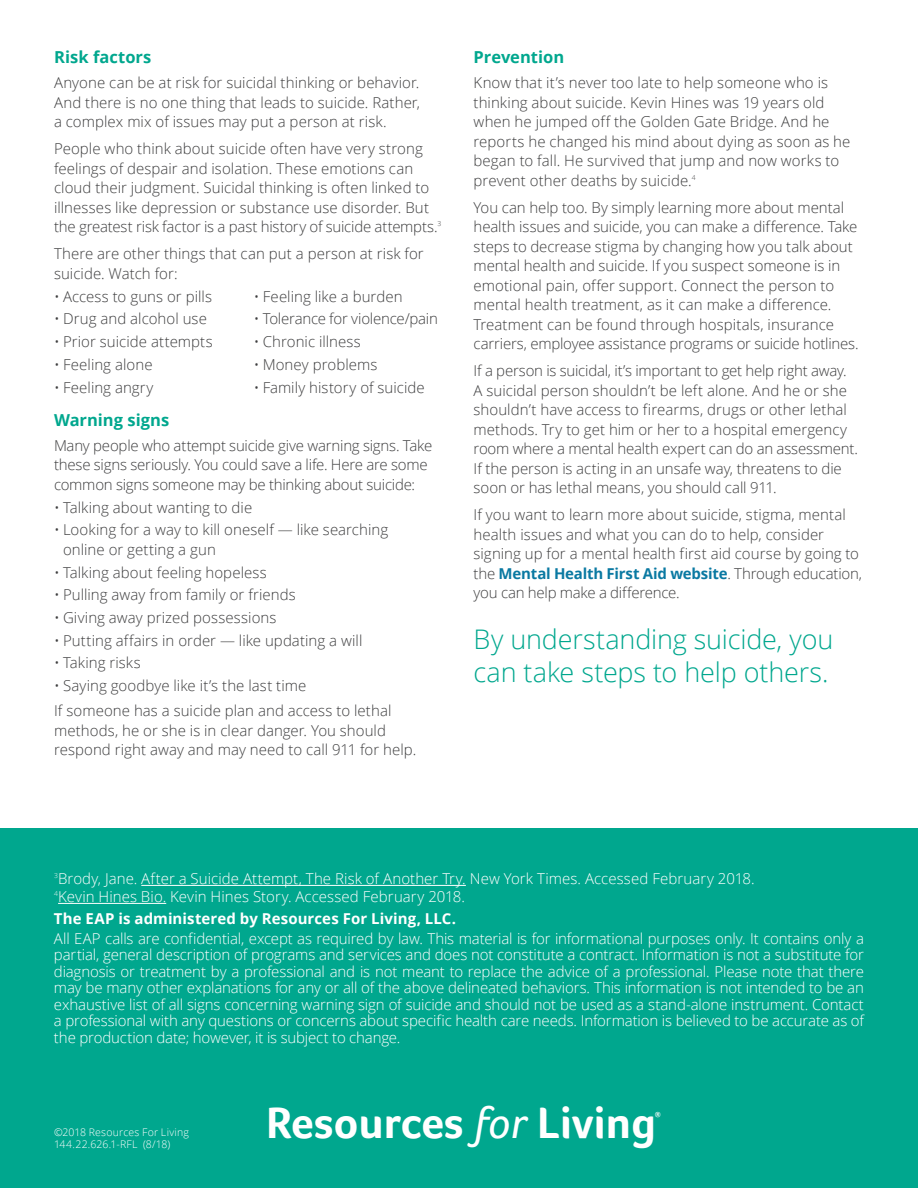
<style>
.page{position:relative;width:918px;height:1188px;background:#fff}
.page>*{position:absolute;margin:0;border:0;box-sizing:border-box;transform-origin:0 0}
.t1{font:700 45.15px "Foco";color:#fff}
.Callout{font:300 27px/32.4px "Open Sans";letter-spacing:-.005em;color:#00a78e}
.Body_headline{font:700 16.5px "Open Sans";color:#00a78e}
.Body{font:300 15px/19.5px "Open Sans";letter-spacing:.005em;color:#3e3e3f}
.C3-Disclaimer_8_9{font:300 15px/16.5px "Open Sans";letter-spacing:-.01em;color:#fff;text-align:justify}
.Body-2{font:300 15px/19.5px "Open Sans";letter-spacing:-.015em;color:#3e3e3f}
.Footnote{font:300 15px "Open Sans";letter-spacing:.005em;color:#fff}
.Disclaimer{font:700 15px "Open Sans";letter-spacing:.005em;color:#fff}
.C3-Disclaimer_8_9-2{font:300 10.5px "Open Sans";letter-spacing:.02em;color:#fff}
.APN{font:300 10.5px "Open Sans";letter-spacing:.015em;color:#fff}
.t2{font:700 7.5px "Foco";color:#fff}
.Footnote-2{font:300 6.75px "Open Sans";color:#fff}
.Body-3{font:300 6.75px "Open Sans";color:#3e3e3f}
.s1{font-weight:700;color:#0a79a2}
.s2{font-weight:400;font-style:italic}
</style>
<div class="page">
<div style="left:0;top:828px;width:918px;height:360px;background:#00a78e"></div>
<hr style="left:141px;top:885px;width:325px;height:1px;background:#fff">
<hr style="left:58px;top:903px;width:108px;height:1px;background:#fff">
<h2 class="Body_headline" style="left:54px;top:46px;width:99px">Risk factors</h2>
<p class="Body" style="left:54px;top:73px;width:368px;text-align:justify">Anyone can be at risk for suicidal thinking or behavior.<br>And there is no one thing that leads to suicide. Rather, a complex mix of issues may put a person at risk.</p>
<p class="Body" style="left:54px;top:139px;width:385px">People who think about suicide often have very strong feelings of despair and isolation. These emotions can cloud their judgment. Suicidal thinking is often linked to illnesses like depression or substance use disorder. But the greatest risk factor is a past history of suicide attempts.</p>
<p class="Body-3" style="left:437px;top:219px;width:5px">3</p>
<p class="Body" style="left:54px;top:244px;width:371px">There are other things that can put a person at risk for suicide. Watch for:</p>
<p class="Body" style="left:54px;top:286px;width:160px">• Access to guns or pills</p>
<p class="Body" style="left:54px;top:309px;width:155px">• Drug and alcohol use</p>
<p class="Body" style="left:54px;top:332px;width:160px">• Prior suicide attempts</p>
<p class="Body" style="left:54px;top:354px;width:100px">• Feeling alone</p>
<p class="Body" style="left:54px;top:377px;width:101px">• Feeling angry</p>
<p class="Body" style="left:254px;top:286px;width:150px">• Feeling like a burden</p>
<p class="Body-2" style="left:254px;top:309px;width:186px">• Tolerance for violence/pain</p>
<p class="Body" style="left:254px;top:332px;width:109px">• Chronic illness</p>
<p class="Body" style="left:254px;top:354px;width:125px">• Money problems</p>
<p class="Body" style="left:254px;top:377px;width:173px">• Family history of suicide</p>
<h2 class="Body_headline" style="left:54px;top:408px;width:117px">Warning signs</h2>
<p class="Body-2" style="left:54px;top:435px;width:380px">Many people who attempt suicide give warning signs. Take these signs seriously. You could save a life. Here are some common signs someone may be thinking about suicide:</p>
<p class="Body" style="left:54px;top:497px;width:200px">• Talking about wanting to die</p>
<p class="Body" style="left:63px;top:520px;width:327px;text-indent:-9px">• Looking for a way to kill oneself — like searching online or getting a gun</p>
<p class="Body" style="left:54px;top:562px;width:214px">• Talking about feeling hopeless</p>
<p class="Body" style="left:54px;top:585px;width:243px">• Pulling away from family or friends</p>
<p class="Body" style="left:54px;top:607px;width:224px">• Giving away prized possessions</p>
<p class="Body" style="left:54px;top:630px;width:310px">• Putting affairs in order — like updating a will</p>
<p class="Body" style="left:54px;top:653px;width:88px">• Taking risks</p>
<p class="Body" style="left:54px;top:676px;width:254px">• Saying goodbye like it’s the last time</p>
<p class="Body" style="left:54px;top:701px;width:364px">If someone has a suicide plan and access to lethal methods, he or she is in clear danger. You should respond right away and may need to call 911 for help.</p>
<h2 class="Body_headline" style="left:474px;top:46px;width:92px">Prevention</h2>
<p class="Body" style="left:474px;top:73px;width:378px">Know that it’s never too late to help someone who is thinking about suicide. Kevin Hines was 19 years old when he jumped off the Golden Gate Bridge. And he reports he changed his mind about dying as soon as he began to fall. He survived that jump and now works to prevent other deaths by suicide.</p>
<p class="Body-3" style="left:692px;top:173px;width:5px">4</p>
<p class="Body" style="left:474px;top:197px;width:387px">You can help too. By simply learning more about mental health issues and suicide, you can make a difference. Take steps to decrease stigma by changing how you talk about mental health and suicide. If you suspect someone is in emotional pain, offer support. Connect the person to mental health treatment, as it can make a difference.<br>Treatment can be found through hospitals, insurance carriers, employee assistance programs or suicide hotlines.</p>
<p class="Body" style="left:474px;top:361px;width:386px">If a person is suicidal, it’s important to get help right away.<br>A suicidal person shouldn’t be left alone. And he or she shouldn’t have access to firearms, drugs or other lethal methods. Try to get him or her to a hospital emergency room where a mental health expert can do an assessment.<br>If the person is acting in an unsafe way, threatens to die soon or has lethal means, you should call 911.</p>
<p class="Body" style="left:474px;top:505px;width:390px">If you want to learn more about suicide, stigma, mental health issues and what you can do to help, consider signing up for a mental health first aid course by going to the <span class="s1">Mental Health First Aid website</span>. Through education, you can help make a difference.</p>
<p class="Callout" style="left:474px;top:623px;width:361px">By understanding suicide, you can take steps to help others.</p>
<p class="Footnote-2" style="left:54px;top:871px;width:5px">3</p>
<p class="Footnote" style="left:58px;top:869px;width:698px">Brody, Jane. After a Suicide Attempt, The Risk of Another Try. New York Times. Accessed February 2018.</p>
<p class="Footnote-2" style="left:54px;top:889px;width:5px">4</p>
<p class="Footnote" style="left:58px;top:887px;width:409px">Kevin Hines Bio. Kevin Hines Story. Accessed February 2018.</p>
<p class="Disclaimer" style="left:54px;top:908px;width:404px">The EAP is administered by Resources For Living, LLC.</p>
<p class="C3-Disclaimer_8_9" style="left:54px;top:930px;width:812px">All EAP calls are confidential, except as required by law. This material is for informational purposes only. It contains only a partial, general description of programs and services and does not constitute a contract. Information is not a substitute for diagnosis or treatment by a professional and is not meant to replace the advice of a professional. Please note that there may be many other explanations for any or all of the above delineated behaviors. This information is not intended to be an exhaustive list of all signs concerning warning sign of suicide and should not be used as a stand-alone instrument. Contact a professional with any questions or concerns about specific health care needs. Information is believed to be accurate as of the production date; however, it is subject to change.</p>
<p class="C3-Disclaimer_8_9-2" style="left:54px;top:1125px;width:137px">©2018 Resources For Living</p>
<p class="APN" style="left:54px;top:1137px;width:118px">144.22.626.1-RFL (8/18)</p>
<p class="t1" style="left:266px;top:1096px;width:391px">Resources <span class="s2">for</span> Living</p>
<p class="t2" style="left:655px;top:1111px;width:8px">®</p>
</div>
